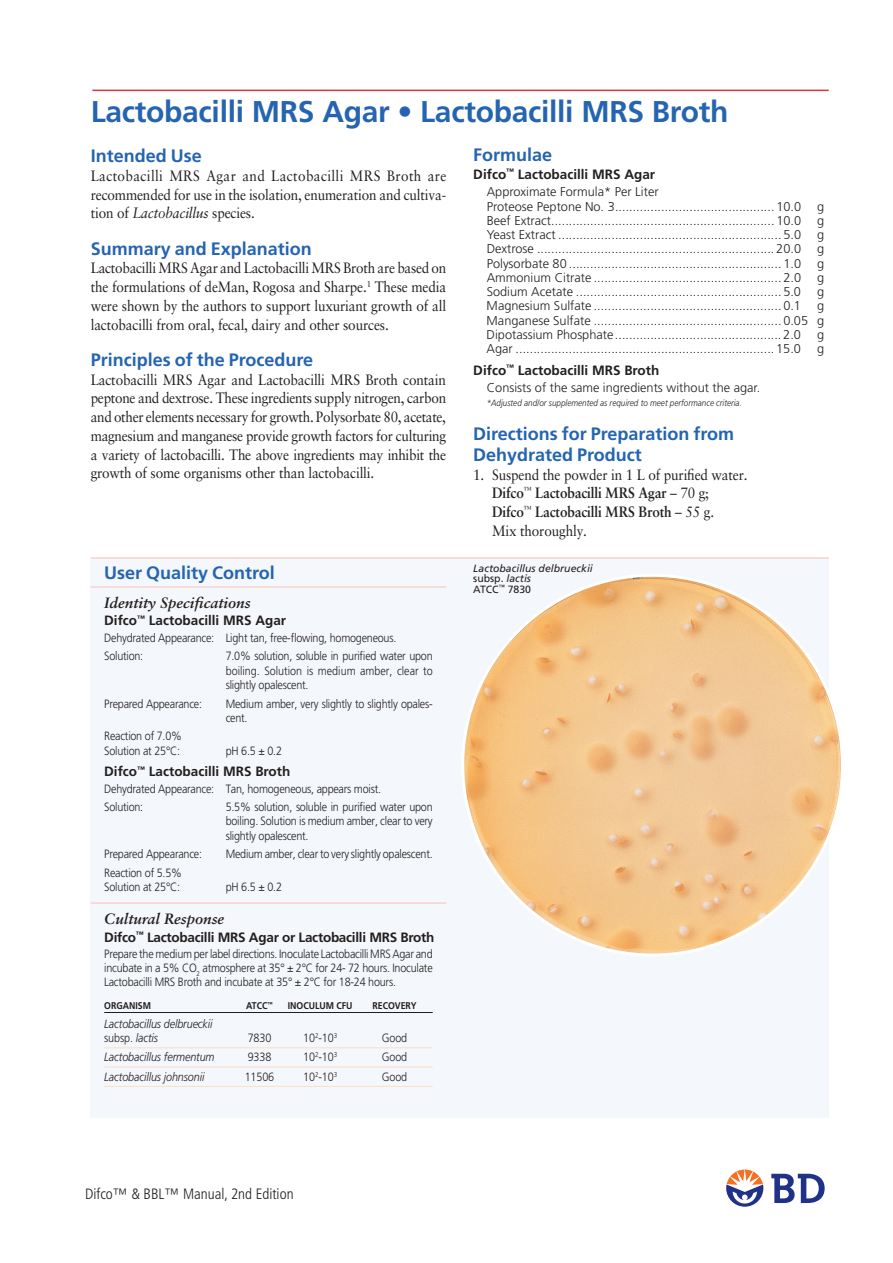
<style>
.page{position:relative;width:893px;height:1263px;background:#fff}
.page>*{position:absolute;margin:0;border:0;box-sizing:border-box;transform-origin:0 0}
.t1{font:700 30px "Frutiger";letter-spacing:-.01em;color:#2564b0}
.t2{font:700 18px/21px "Frutiger";color:#2564b0}
.t3{font:15px/18.8px "Sabon LT Std";letter-spacing:-.01em;color:#231f20;text-align:justify;scale:.9 1}
.t4{font:italic 700 15px "Sabon LT Std";color:#231f20}
.t5{font:300 condensed 15px "Frutiger";color:#231f20}
.t6{font:700 13.5px "Frutiger";color:#231f20}
.t7{font:700 13.5px "Frutiger";letter-spacing:-.02em;color:#231f20}
.t8{font:300 12.75px/14.2px "Frutiger";color:#231f20}
.t9{font:300 12px/14.2px "Frutiger";letter-spacing:-.02em;color:#231f20;scale:.9 1}
.t10{font:italic 300 12px/13.8px "Frutiger";letter-spacing:-.01em;color:#231f20;scale:.9 1}
.t11{font:italic 10.5px/10.5px "Frutiger";color:#231f20}
.t12{font:700 9.75px "Frutiger";color:#231f20;scale:.9 1}
.t13{font:italic 300 9px "Frutiger";color:#231f20;scale:.9 1}
.s1{font-style:italic}
.s2{font-style:normal}
.s3{font-weight:700}
</style>
<div class="page">
<svg style="left:771px;top:1174px;width:54px;height:29px"></svg>
<svg style="left:726px;top:1169px;width:37px;height:38px"></svg>
<div style="left:91px;top:557px;width:738px;height:560px;background:#f4f7fb"></div>
<hr style="left:91px;top:557px;width:738px;height:2px;background:#f7d3cb">
<hr style="left:91px;top:586px;width:355px;height:2px;background:#f7d3cb">
<hr style="left:91px;top:902px;width:355px;height:2px;background:#f7d3cb">
<hr style="left:104px;top:1012px;width:329px;height:1px;background:#231f20">
<hr style="left:104px;top:1047px;width:329px;height:1px;background:#fddec6">
<hr style="left:104px;top:1067px;width:329px;height:1px;background:#fddec6">
<hr style="left:104px;top:1086px;width:329px;height:1px;background:#fddec6">
<img style="left:463px;top:575px;width:379px;height:380px;border-radius:190px">
<hr style="left:92px;top:90px;width:737px;height:1px;background:#d83549">
<h1 class="t1" style="left:91px;top:94px;width:639px">Lactobacilli MRS Agar • Lactobacilli MRS Broth</h1>
<h2 class="t2" style="left:91px;top:145px;width:113px">Intended Use</h2>
<p class="t3" style="left:91px;top:166px;width:397px">Lactobacilli MRS Agar and Lactobacilli MRS Broth are recommended for use in the isolation, enumeration and cultiva&shy;tion of <span class="s1">Lactobacillus</span> species.</p>
<h2 class="t2" style="left:91px;top:238px;width:223px">Summary and Explanation</h2>
<p class="t3" style="left:91px;top:259px;width:397px">Lactobacilli MRS Agar and Lactobacilli MRS Broth are based on the formulations of deMan, Rogosa and Sharpe.<sup>1</sup> These media were shown by the authors to support luxuriant growth of all lactobacilli from oral, fecal, dairy and other sources.</p>
<h2 class="t2" style="left:91px;top:349px;width:224px">Principles of the Procedure</h2>
<p class="t3" style="left:91px;top:370px;width:397px">Lactobacilli MRS Agar and Lactobacilli MRS Broth contain peptone and dextrose. These ingredients supply nitrogen, carbon and other elements necessary for growth. Polysorbate 80, acetate, magnesium and manganese provide growth factors for culturing a variety of lactobacilli. The above ingredients may inhibit the growth of some organisms other than lactobacilli.</p>
<h2 class="t2" style="left:104px;top:562px;width:172px">User Quality Control</h2>
<p class="t4" style="left:104px;top:594px;width:148px">Identity Specifications</p>
<p class="t6" style="left:104px;top:613px;width:183px">Difco<sup>™</sup> Lactobacilli MRS Agar</p>
<p class="t9" style="left:104px;top:628px;width:326px;line-height:18.6px">Dehydrated Appearance: Light tan, free-flowing, homogeneous.<br>Solution:</p>
<p class="t9" style="left:226px;top:649px;width:232px;text-align:justify">7.0% solution, soluble in purified water upon boiling. Solution is medium amber, clear to slightly opalescent.</p>
<p class="t9" style="left:104px;top:696px;width:110px">Prepared Appearance:</p>
<p class="t9" style="left:226px;top:696px;width:232px">Medium amber, very slightly to slightly opales&shy;cent.</p>
<p class="t9" style="left:104px;top:729px;width:88px">Reaction of 7.0%<br>Solution at 25°C:</p>
<p class="t9" style="left:226px;top:743px;width:64px">pH 6.5 ± 0.2</p>
<p class="t6" style="left:104px;top:763px;width:188px">Difco<sup>™</sup> Lactobacilli MRS Broth</p>
<p class="t9" style="left:104px;top:779px;width:309px;line-height:18.6px">Dehydrated Appearance: Tan, homogeneous, appears moist.<br>Solution:</p>
<p class="t9" style="left:226px;top:800px;width:232px;text-align:justify">5.5% solution, soluble in purified water upon boiling. Solution is medium amber, clear to very slightly opalescent.</p>
<p class="t9" style="left:104px;top:847px;width:110px">Prepared Appearance:</p>
<p class="t9" style="left:226px;top:847px;width:231px">Medium amber, clear to very slightly opalescent.</p>
<p class="t9" style="left:104px;top:866px;width:88px">Reaction of 5.5%<br>Solution at 25°C:</p>
<p class="t9" style="left:226px;top:880px;width:64px">pH 6.5 ± 0.2</p>
<p class="t4" style="left:104px;top:910px;width:122px">Cultural Response</p>
<p class="t7" style="left:104px;top:929px;width:332px">Difco<sup>™</sup> Lactobacilli MRS Agar or Lactobacilli MRS Broth</p>
<p class="t9" style="left:104px;top:947px;width:367px;text-align:justify">Prepare the medium per label directions. Inoculate Lactobacilli MRS Agar and incubate in a 5% CO<sub>2</sub> atmosphere at 35° ± 2°C for 24- 72 hours. Inoculate Lactobacilli MRS Broth and incubate at 35° ± 2°C for 18-24 hours.</p>
<p class="t12" style="left:104px;top:1000px;width:40px">Organism</p>
<p class="t12" style="left:246px;top:1000px;width:31px">ATCC<sup>™</sup></p>
<p class="t12" style="left:288px;top:1000px;width:74px">INOCULUM CFU</p>
<p class="t12" style="left:372px;top:1000px;width:50px">RECOVERY</p>
<p class="t10" style="left:104px;top:1017px;width:122px">Lactobacillus delbrueckii <span class="s2">subsp.</span> lactis</p>
<p class="t9" style="left:248px;top:1031px;width:28px">7830</p>
<p class="t9" style="left:303px;top:1031px;width:39px">10<sup>2</sup>-10<sup>3</sup></p>
<p class="t9" style="left:382px;top:1031px;width:30px">Good</p>
<p class="t10" style="left:104px;top:1050px;width:124px">Lactobacillus fermentum</p>
<p class="t9" style="left:248px;top:1050px;width:28px">9338</p>
<p class="t9" style="left:303px;top:1050px;width:39px">10<sup>2</sup>-10<sup>3</sup></p>
<p class="t9" style="left:382px;top:1050px;width:30px">Good</p>
<p class="t10" style="left:104px;top:1069px;width:113px">Lactobacillus johnsonii</p>
<p class="t9" style="left:245px;top:1069px;width:34px">11506</p>
<p class="t9" style="left:303px;top:1069px;width:39px">10<sup>2</sup>-10<sup>3</sup></p>
<p class="t9" style="left:382px;top:1069px;width:30px">Good</p>
<h2 class="t2" style="left:473px;top:144px;width:81px">Formulae</h2>
<p class="t6" style="left:473px;top:166px;width:183px">Difco<sup>™</sup> Lactobacilli MRS Agar</p>
<p class="t8" style="left:487px;top:185px;width:316px">Approximate Formula* Per Liter<br>Proteose Peptone No. 3............................................. 10.0</p>
<p class="t8" style="left:817px;top:199px;width:9px">g</p>
<p class="t8" style="left:487px;top:213px;width:316px">Beef Extract............................................................... 10.0</p>
<p class="t8" style="left:817px;top:213px;width:9px">g</p>
<p class="t8" style="left:487px;top:228px;width:316px">Yeast Extract ............................................................... 5.0</p>
<p class="t8" style="left:817px;top:228px;width:9px">g</p>
<p class="t8" style="left:487px;top:242px;width:316px">Dextrose ................................................................... 20.0</p>
<p class="t8" style="left:817px;top:242px;width:9px">g</p>
<p class="t8" style="left:487px;top:256px;width:316px">Polysorbate 80 ............................................................ 1.0</p>
<p class="t8" style="left:817px;top:256px;width:9px">g</p>
<p class="t8" style="left:487px;top:270px;width:316px">Ammonium Citrate ..................................................... 2.0</p>
<p class="t8" style="left:817px;top:270px;width:9px">g</p>
<p class="t8" style="left:487px;top:285px;width:316px">Sodium Acetate .......................................................... 5.0</p>
<p class="t8" style="left:817px;top:285px;width:9px">g</p>
<p class="t8" style="left:487px;top:299px;width:316px">Magnesium Sulfate ..................................................... 0.1</p>
<p class="t8" style="left:487px;top:299px;width:339px;text-align:justify;text-indent:330px">g Manganese Sulfate ..................................................... 0.05 g Dipotassium Phosphate............................................... 2.0</p>
<p class="t8" style="left:817px;top:327px;width:9px">g</p>
<p class="t8" style="left:487px;top:342px;width:316px">Agar ......................................................................... 15.0</p>
<p class="t8" style="left:817px;top:342px;width:9px">g</p>
<p class="t6" style="left:473px;top:362px;width:188px">Difco<sup>™</sup> Lactobacilli MRS Broth</p>
<p class="t8" style="left:487px;top:381px;width:275px">Consists of the same ingredients without the agar.</p>
<p class="t13" style="left:487px;top:398px;width:285px">*Adjusted and/or supplemented as required to meet performance criteria.</p>
<h2 class="t2" style="left:473px;top:423px;width:263px">Directions for Preparation from<br>Dehydrated Product</h2>
<p class="t3" style="left:492px;top:465px;width:285px;text-align:left;text-indent:-19px">1. Suspend the powder in 1 L of purified water.<br><span class="s3">Difco</span><sup>™</sup> <span class="s3">Lactobacilli MRS Agar</span> – 70 g; <span class="s3">Difco</span><sup>™</sup> <span class="s3">Lactobacilli MRS Broth</span> – 55 g.<br>Mix thoroughly.</p>
<p class="t11" style="left:473px;top:563px;width:121px">Lactobacillus delbrueckii <span class="s2">subsp.</span> lactis<br><span class="s2">ATCC</span><sup>™</sup> <span class="s2">7830</span></p>
<p class="t5" style="left:85px;top:1185px;width:210px">Difco™ &amp; BBL™ Manual, 2nd Edition</p>
</div>
